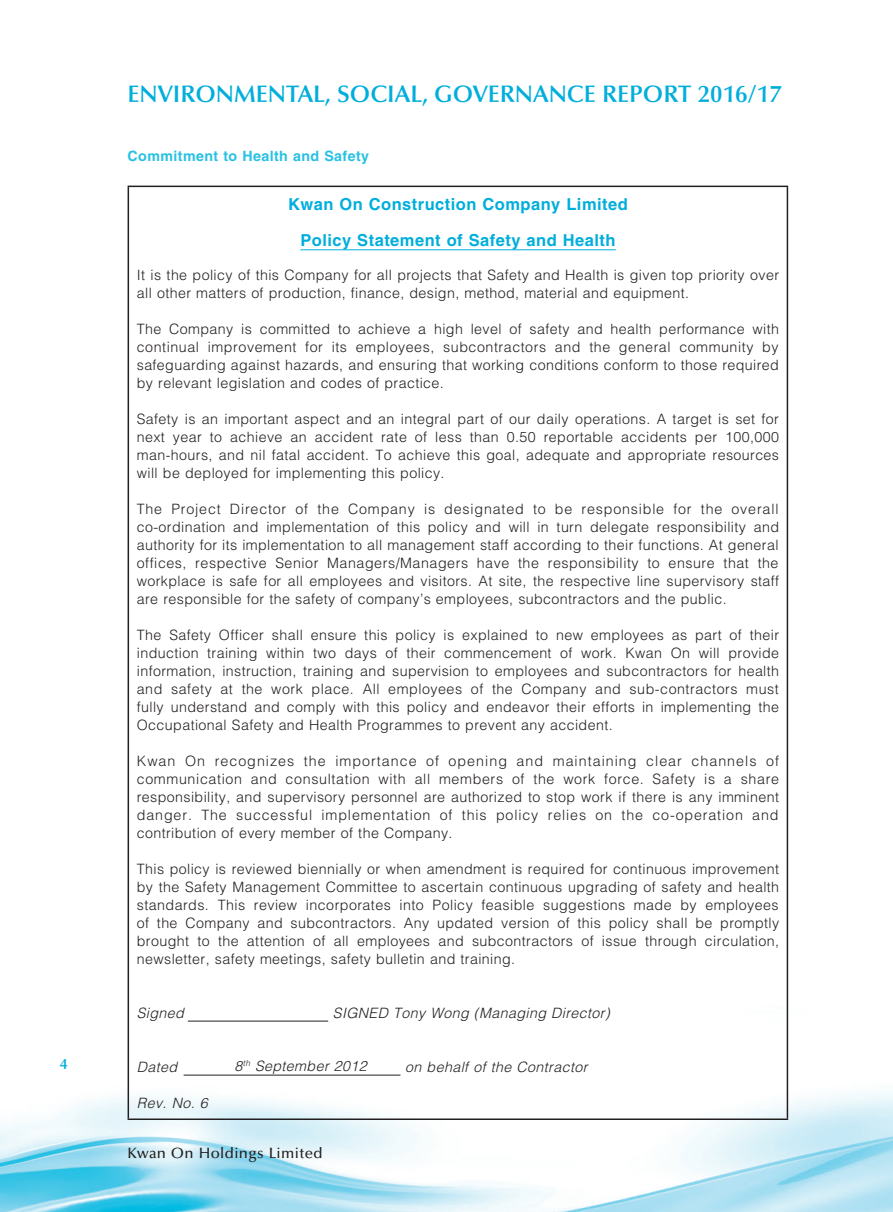
<style>
.page{position:relative;width:893px;height:1212px;background:#fff}
.page>*{position:absolute;margin:0;border:0;box-sizing:border-box;transform-origin:0 0}
.t1{font:600 24px "Optima LT Std";color:#00aedc}
.t2{font:700 16.5px/36px "Helvetica LT Std";letter-spacing:.03em;color:#00aedc;text-align:center}
.t3{font:500 15px "Optima LT Std";letter-spacing:.025em;color:#231f20}
.t4{font:600 15px "Optima LT Std";color:#00aedc}
.t5{font:300 14.25px/18px "Helvetica LT Std";letter-spacing:.03em;color:#231f20;text-align:justify}
.t6{font:italic 300 14.25px "Helvetica LT Std";letter-spacing:.03em;color:#231f20}
.t7{font:700 14.25px "Helvetica LT Std";letter-spacing:.03em;color:#27c1e4}
</style>
<div class="page">
<img style="left:0;top:1006px;width:893px;height:206px">
<hr style="left:128px;top:186px;width:660px;height:1px;background:#231f20">
<hr style="left:128px;top:187px;width:1px;height:931px;background:#231f20">
<hr style="left:787px;top:187px;width:1px;height:931px;background:#231f20">
<hr style="left:128px;top:1118px;width:660px;height:2px;background:#231f20">
<hr style="left:188px;top:1021px;width:140px;height:1px;background:#231f20">
<hr style="left:184px;top:1075px;width:216px;height:1px;background:#231f20">
<hr style="left:300px;top:249px;width:316px;height:1px;background:#00aedc">
<p class="t4" style="left:60px;top:1055px;width:9px">4</p>
<h1 class="t1" style="left:128px;top:80px;width:656px">ENVIRONMENTAL, SOCIAL, GOVERNANCE REPORT 2016/17</h1>
<p class="t7" style="left:128px;top:147px;width:243px">Commitment to Health and Safety</p>
<p class="t2" style="left:288px;top:186px;width:341px">Kwan On Construction Company Limited<br>Policy Statement of Safety and Health</p>
<p class="t5" style="left:137px;top:266px;width:644px">It is the policy of this Company for all projects that Safety and Health is given top priority over all other matters of production, finance, design, method, material and equipment.</p>
<p class="t5" style="left:137px;top:320px;width:644px">The Company is committed to achieve a high level of safety and health performance with continual improvement for its employees, subcontractors and the general community by safeguarding against hazards, and ensuring that working conditions conform to those required by relevant legislation and codes of practice.</p>
<p class="t5" style="left:137px;top:410px;width:644px">Safety is an important aspect and an integral part of our daily operations. A target is set for next year to achieve an accident rate of less than 0. 50 reportable accidents per 100,000 man-hours, and nil fatal accident. To achieve this goal, adequate and appropriate resources will be deployed for implementing this policy.</p>
<p class="t5" style="left:137px;top:500px;width:644px">The Project Director of the Company is designated to be responsible for the overall co-ordination and implementation of this policy and will in turn delegate responsibility and authority for its implementation to all management staff according to their functions. At general offices, respective Senior Managers/Managers have the responsibility to ensure that the workplace is safe for all employees and visitors. At site, the respective line supervisory staff are responsible for the safety of company’s employees, subcontractors and the public.</p>
<p class="t5" style="left:137px;top:626px;width:644px">The Safety Officer shall ensure this policy is explained to new employees as part of their induction training within two days of their commencement of work. Kwan On will provide information, instruction, training and supervision to employees and subcontractors for health and safety at the work place. All employees of the Company and sub-contractors must fully understand and comply with this policy and endeavor their efforts in implementing the Occupational Safety and Health Programmes to prevent any accident.</p>
<p class="t5" style="left:137px;top:752px;width:644px">Kwan On recognizes the importance of opening and maintaining clear channels of communication and consultation with all members of the work force. Safety is a share responsibility, and supervisory personnel are authorized to stop work if there is any imminent danger. The successful implementation of this policy relies on the co-operation and contribution of every member of the Company.</p>
<p class="t5" style="left:137px;top:860px;width:644px">This policy is reviewed biennially or when amendment is required for continuous improvement by the Safety Management Committee to ascertain continuous upgrading of safety and health standards. This review incorporates into Policy feasible suggestions made by employees of the Company and subcontractors. Any updated version of this policy shall be promptly brought to the attention of all employees and subcontractors of issue through circulation, newsletter, safety meetings, safety bulletin and training.</p>
<p class="t6" style="left:137px;top:1004px;width:49px">Signed</p>
<p class="t6" style="left:333px;top:1004px;width:278px">SIGNED Tony Wong (Managing Director)</p>
<p class="t6" style="left:137px;top:1058px;width:42px">Dated</p>
<p class="t6" style="left:235px;top:1057px;width:134px">8<sup>th</sup> September 2012</p>
<p class="t6" style="left:405px;top:1058px;width:184px">on behalf of the Contractor</p>
<p class="t6" style="left:137px;top:1094px;width:72px">Rev. No. 6</p>
<p class="t3" style="left:128px;top:1144px;width:197px">Kwan On Holdings Limited</p>
</div>
